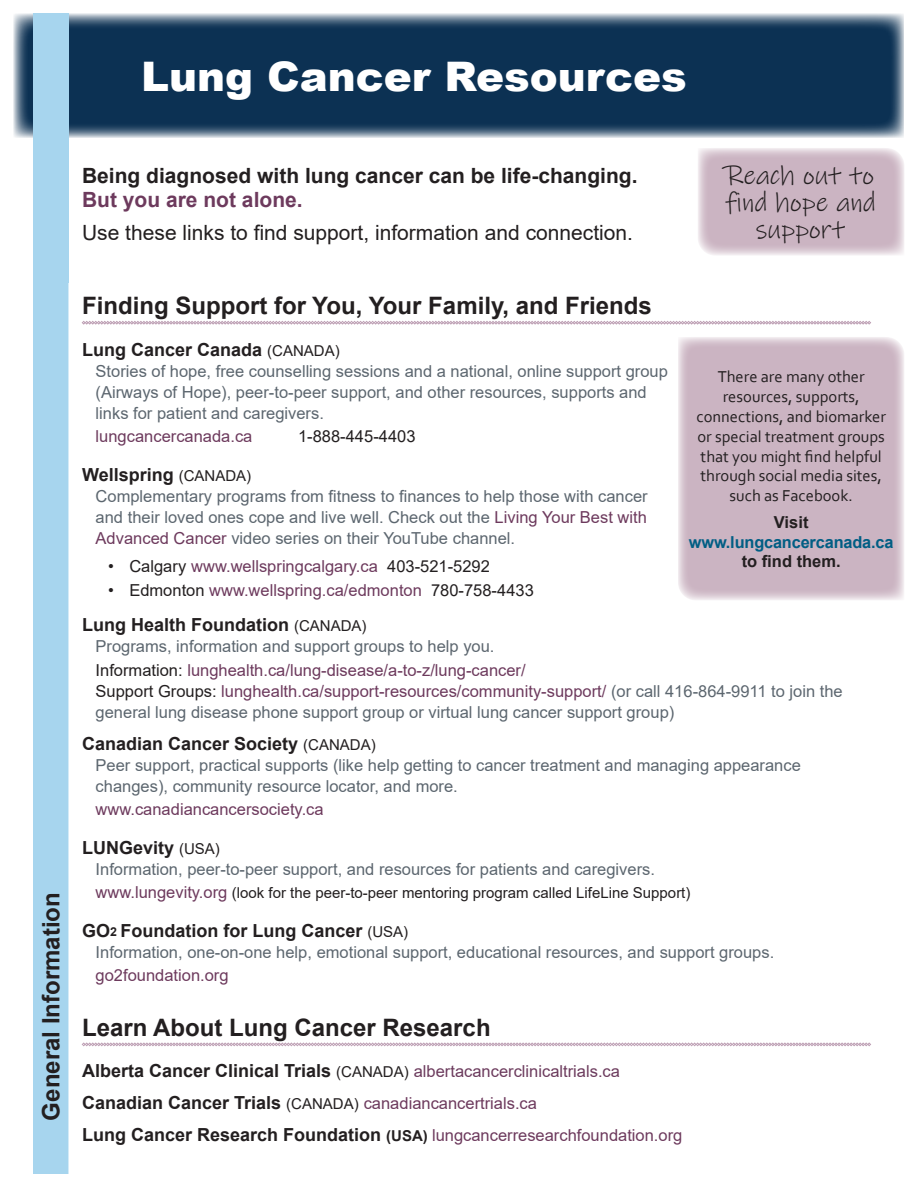
<style>
.page{position:relative;width:918px;height:1188px;background:#fff}
.page>*{position:absolute;margin:0;border:0;box-sizing:border-box;transform-origin:0 0}
.t1{font:900 40.8px "Arial";color:#fff}
.t2{font:27px/27px "Ink Free";color:#231f20;text-align:center}
.Resource_Sheet_Main{font:700 24px "Arial";color:#231f20}
.Large_Question_Headi{font:700 21px/24px "Arial";color:#231f20}
.Large_Question_Headi-2{font:21px "Arial";color:#231f20}
.Subheading{font:700 18px "Arial";color:#231f20}
.Light_Grey_descripti{font:16.5px/21px "Arial";color:#5c666f}
.Subheading-2{font:16.5px "Arial";color:#6d3a5d}
.t3{font:16.5px/19.8px "Corbel";color:#231f20;text-align:center}
.Mauve_Hyperlinks{font:16.5px "Arial";color:#6d3a5d}
.Subheading-3{font:16.5px "Arial";color:#6c3b5d}
.t4{font:700 16.5px "Arial";letter-spacing:-.01em;color:#015e84}
.t5{font:700 16.5px "Arial";color:#231f20}
.Mauve_Hyperlinks-2{font:16.5px "Arial";color:#231f20}
.Mauve_Hyperlinks-3{font:15px "Arial";color:#231f20}
.s1{color:#6d3a5d}
.s2{font-weight:400;font-size:15px}
.s3{color:#231f20}
.s4{font-size:16.5px;color:#6d3a5d}
.s5{font-size:12.3px}
.s6{font-weight:700;font-size:18px;color:#231f20}
.s7{font-size:15px;color:#231f20}
.s8{font-weight:700;font-size:15px;color:#231f20}
</style>
<div class="page">
<svg style="left:14px;top:14px;width:890px;height:124px;background:#214261"></svg>
<svg style="left:698px;top:148px;width:206px;height:107px;background:#cfbbc7"></svg>
<div style="left:33px;top:14px;width:36px;height:1160px;background:#a7d5ee"></div>
<svg style="left:82px;top:321px;width:789px;height:3px;background:#cfbac9"></svg>
<svg style="left:82px;top:1043px;width:789px;height:3px;background:#d0bac9"></svg>
<svg style="left:678px;top:337px;width:226px;height:263px;background:#cdb8c5"></svg>
<h1 class="t1" style="left:141px;top:46px;width:547px">Lung Cancer Resources</h1>
<p class="Resource_Sheet_Main" style="left:34px;top:1120px;width:230px;rotate:-90deg">General Information</p>
<p class="Large_Question_Headi" style="left:82px;top:164px;width:557px">Being diagnosed with lung cancer can be life-changing.<br><span class="s1">But you are not alone.</span></p>
<p class="Large_Question_Headi-2" style="left:82px;top:218px;width:552px">Use these links to find support, information and connection.</p>
<h2 class="t2" style="left:725px;top:162px;width:152px">Reach out to find hope and support</h2>
<p class="Resource_Sheet_Main" style="left:82px;top:289px;width:571px">Finding Support for You, Your Family, and Friends</p>
<p class="Subheading" style="left:82px;top:337px;width:259px">Lung Cancer Canada <span class="s2">(CANADA)</span></p>
<p class="Light_Grey_descripti" style="left:96px;top:360px;width:574px">Stories of hope, free counselling sessions and a national, online support group (Airways of Hope), peer-to-peer support, and other resources, supports and links for patient and caregivers.</p>
<p class="Mauve_Hyperlinks" style="left:96px;top:425px;width:158px">lungcancercanada.ca</p>
<p class="Mauve_Hyperlinks-2" style="left:298px;top:425px;width:119px">1-888-445-4403</p>
<p class="Subheading" style="left:82px;top:462px;width:171px">Wellspring <span class="s2">(CANADA)</span></p>
<p class="Light_Grey_descripti" style="left:96px;top:485px;width:554px;text-align:justify">Complementary programs from fitness to finances to help those with cancer and their loved ones cope and live well. Check out the <span class="s1">Living Your Best with Advanced Cancer</span> video series on their YouTube channel.</p>
<p class="Subheading-2" style="left:108px;top:554px;width:383px"><span class="s3">• Calgary</span> www.wellspringcalgary.ca <span class="s3">403-521-5292</span></p>
<p class="Subheading-2" style="left:108px;top:579px;width:427px"><span class="s3">• Edmonton</span> www.wellspring.ca/edmonton <span class="s3">780-758-4433</span></p>
<p class="Subheading" style="left:82px;top:612px;width:286px">Lung Health Foundation <span class="s2">(CANADA)</span></p>
<p class="Light_Grey_descripti" style="left:96px;top:636px;width:400px">Programs, information and support groups to help you.</p>
<p class="Mauve_Hyperlinks" style="left:96px;top:659px;width:432px"><span class="s3">Information:</span> lunghealth.ca/lung-disease/a-to-z/lung-cancer/</p>
<p class="Light_Grey_descripti" style="left:96px;top:681px;width:749px"><span class="s3">Support Groups:</span> <span class="s1">lunghealth.ca/support-resources/community-support/</span> (or call 416-864-9911 to join the general lung disease phone support group or virtual lung cancer support group)</p>
<p class="Subheading" style="left:82px;top:731px;width:295px">Canadian Cancer Society <span class="s2">(CANADA)</span></p>
<p class="Light_Grey_descripti" style="left:96px;top:754px;width:707px">Peer support, practical supports (like help getting to cancer treatment and managing appearance changes), community resource locator, and more.</p>
<p class="Mauve_Hyperlinks" style="left:96px;top:798px;width:230px">www.canadiancancersociety.ca</p>
<p class="Subheading" style="left:82px;top:835px;width:139px">LUNGevity <span class="s2">(USA)</span></p>
<p class="Light_Grey_descripti" style="left:96px;top:858px;width:561px">Information, peer-to-peer support, and resources for patients and caregivers.</p>
<p class="Mauve_Hyperlinks-3" style="left:96px;top:883px;width:596px"><span class="s4">www.lungevity.org</span> (look for the peer-to-peer mentoring program called LifeLine Support)</p>
<p class="Subheading" style="left:82px;top:918px;width:328px">GO<span class="s5">2</span> Foundation for Lung Cancer <span class="s2">(USA)</span></p>
<p class="Light_Grey_descripti" style="left:96px;top:941px;width:680px">Information, one-on-one help, emotional support, educational resources, and support groups.</p>
<p class="Mauve_Hyperlinks" style="left:96px;top:964px;width:135px">go2foundation.org</p>
<p class="Resource_Sheet_Main" style="left:82px;top:1011px;width:410px">Learn About Lung Cancer Research</p>
<p class="Subheading-3" style="left:82px;top:1060px;width:539px"><span class="s6">Alberta Cancer Clinical Trials</span> <span class="s7">(CANADA)</span> albertacancerclinicaltrials.ca</p>
<p class="Subheading-2" style="left:82px;top:1092px;width:456px"><span class="s6">Canadian Cancer Trials</span> <span class="s7">(CANADA)</span> canadiancancertrials.ca</p>
<p class="Subheading-2" style="left:82px;top:1123px;width:602px"><span class="s6">Lung Cancer Research Foundation</span> <span class="s8">(USA)</span> lungcancerresearchfoundation.org</p>
<p class="t3" style="left:697px;top:367px;width:191px">There are many other resources, supports, connections, and biomarker or special treatment groups that you might find helpful through social media sites, such as Facebook.</p>
<p class="t5" style="left:774px;top:510px;width:36px">Visit</p>
<p class="t4" style="left:689px;top:530px;width:206px">www.lungcancercanada.ca</p>
<p class="t5" style="left:742px;top:550px;width:101px">to find them.</p>
</div>
